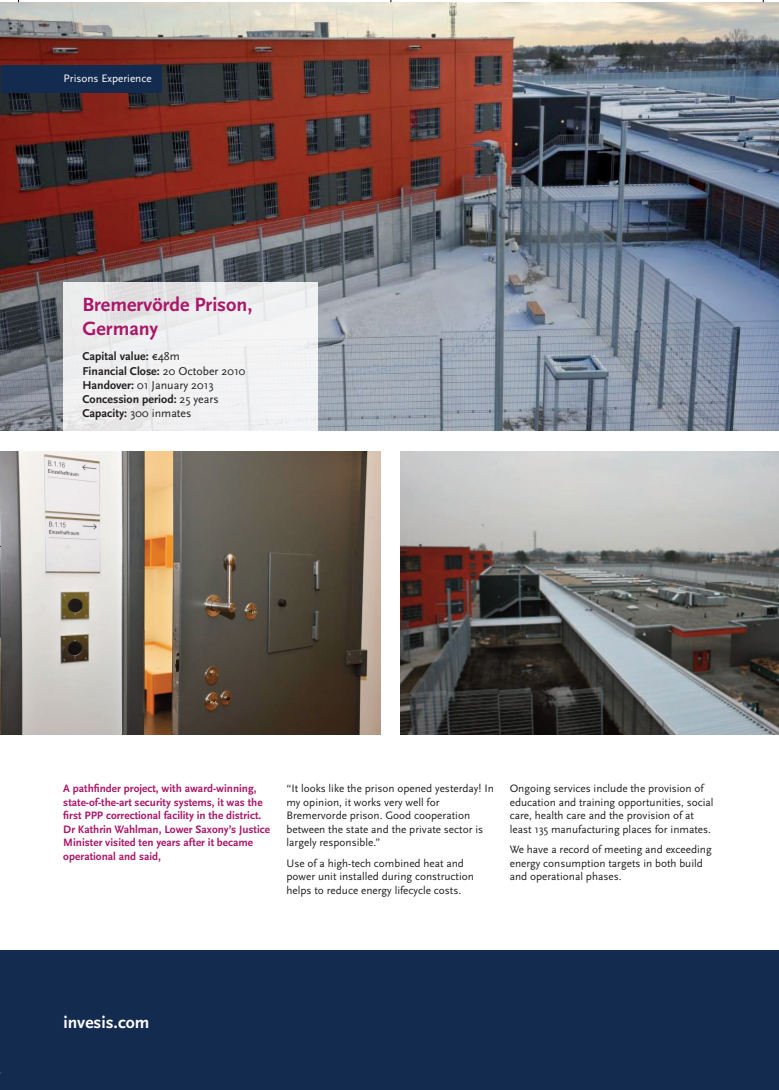
<style>
.page{position:relative;width:779px;height:1090px;background:#fff}
.page>*{position:absolute;margin:0;border:0;box-sizing:border-box;transform-origin:0 0}
.t1{font:700 20px/24px "Scala Sans Pro";color:#aa1769}
.t2{font:700 17.5px "Scala Sans Pro";color:#fff}
.t3{font:700 11.88px/14.2px "Scala Sans Pro";color:#231f20}
.t4{font:11.25px/13.5px "Scala Sans Pro";color:#231f20}
.t5{font:700 11.25px/13.5px "Scala Sans Pro";color:#aa1769}
.t6{font:11.25px "Scala Sans Pro";color:#fff}
.s1{font-weight:400}
</style>
<div class="page">
<div style="left:1px;top:950px;width:777px;height:139px;background:#142b50"></div>
<img style="left:1px;top:2px;width:777px;height:428px">
<img style="left:1px;top:451px;width:379px;height:284px">
<img style="left:400px;top:451px;width:378px;height:284px">
<img style="left:64px;top:282px;width:253px;height:148px">
<div style="left:1px;top:65px;width:160px;height:27px;background:#142b50"></div>
<p class="t6" style="left:64px;top:74px;width:90px">Prisons Experience</p>
<p class="t1" style="left:82px;top:294px;width:171px">Bremervörde Prison,<br>Germany</p>
<p class="t3" style="left:82px;top:350px;width:165px">Capital value: <span class="s1">€48m<br></span>Financial Close: <span class="s1">20 October 2010<br></span>Handover: <span class="s1">01 January 2013<br></span>Concession period: <span class="s1">25 years<br></span>Capacity: <span class="s1">300 inmates</span></p>
<p class="t5" style="left:63px;top:782px;width:208px">A pathfinder project, with award-winning, state-of-the-art security systems, it was the first PPP correctional facility in the district.<br>Dr Kathrin Wahlman, Lower Saxony’s Justice Minister visited ten years after it became operational and said,</p>
<p class="t4" style="left:286px;top:782px;width:209px">“It looks like the prison opened yesterday! In my opinion, it works very well for Bremervorde prison. Good cooperation between the state and the private sector is largely responsible.”</p>
<p class="t4" style="left:286px;top:857px;width:189px">Use of a high-tech combined heat and power unit installed during construction helps to reduce energy lifecycle costs.</p>
<p class="t4" style="left:509px;top:782px;width:205px">Ongoing services include the provision of education and training opportunities, social care, health care and the provision of at least 135 manufacturing places for inmates.</p>
<p class="t4" style="left:509px;top:844px;width:203px">We have a record of meeting and exceeding energy consumption targets in both build and operational phases.</p>
<p class="t2" style="left:64px;top:1014px;width:87px">invesis.com</p>
</div>
